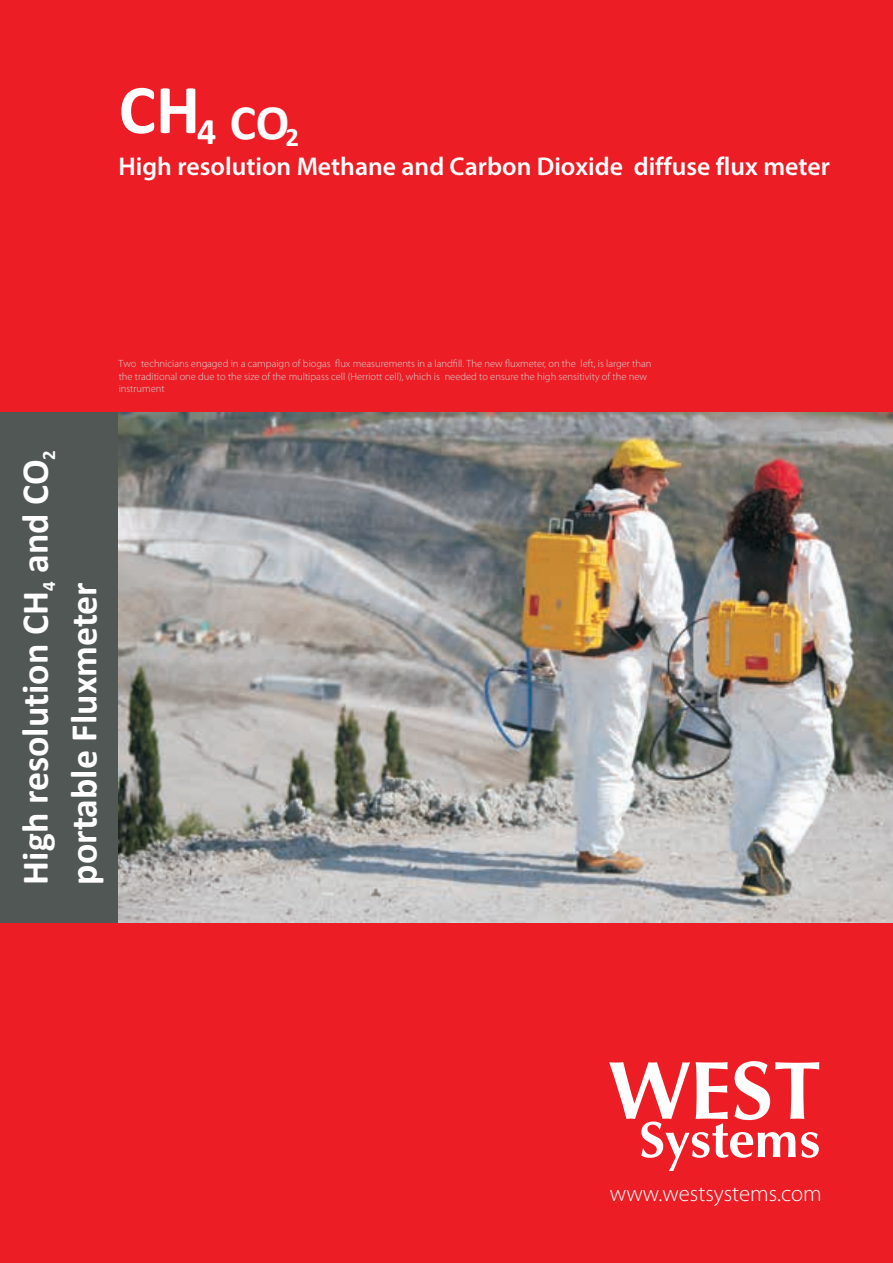
<style>
.page{position:relative;width:893px;height:1263px;background:#ec1d25}
.page>*{position:absolute;margin:0;border:0;box-sizing:border-box;transform-origin:0 0}
.t1{font:700 83.1px "Zapf Humanist 601 BT";color:#fff}
.t2{font:700 70.35px "Calibri";color:#fff}
.t3{font:700 51.15px "Zapf Humanist 601 BT";color:#fff}
.t4{font:700 49.65px "Calibri";color:#fff}
.t5{font:700 37.95px "Calibri";color:#fff}
.t6{font:600 25.8px "Myriad Pro";color:#fff}
.t7{font:300 22.65px "Myriad Pro";color:#fff}
.t8{font:700 18.9px "Calibri";color:#fff}
.t9{font:300 10.5px/12.6px "Myriad Pro";color:#d4d6d4}
</style>
<div class="page">
<div style="left:0;top:412px;width:893px;height:511px;background:#505755"></div>
<img style="left:119px;top:412px;width:774px;height:511px">
<h2 class="t2" style="left:119px;top:60px;width:99px">CH<sub>4</sub></h2>
<h3 class="t6" style="left:119px;top:150px;width:713px">High resolution Methane and Carbon Dioxide diffuse flux meter</h3>
<h3 class="t4" style="left:230px;top:87px;width:70px">CO<sub>2</sub></h3>
<p class="t9" style="left:119px;top:357px;width:534px">Two technicians engaged in a campaign of biogas flux measurements in a landfill. The new fluxmeter, on the left, is larger than the traditional one due to the size of the multipass cell (Herriott cell), which is needed to ensure the high sensitivity of the new instrument</p>
<h3 class="t8" style="left:36px;top:460px;width:11px;rotate:-90deg">2</h3>
<h3 class="t5" style="left:8px;top:573px;width:115px;rotate:-90deg">OCdna</h3>
<h3 class="t5" style="left:8px;top:885px;width:295px;rotate:-90deg">H HCnoi tuloserhg i</h3>
<h3 class="t8" style="left:36px;top:591px;width:11px;rotate:-90deg">4</h3>
<h3 class="t5" style="left:57px;top:885px;width:304px;rotate:-90deg">mxulFelbatrop rete</h3>
<h1 class="t1" style="left:609px;top:1039px;width:213px">WEST</h1>
<h3 class="t3" style="left:639px;top:1108px;width:184px">Systems</h3>
<h3 class="t7" style="left:610px;top:1181px;width:214px">www.westsystems.com</h3>
</div>
